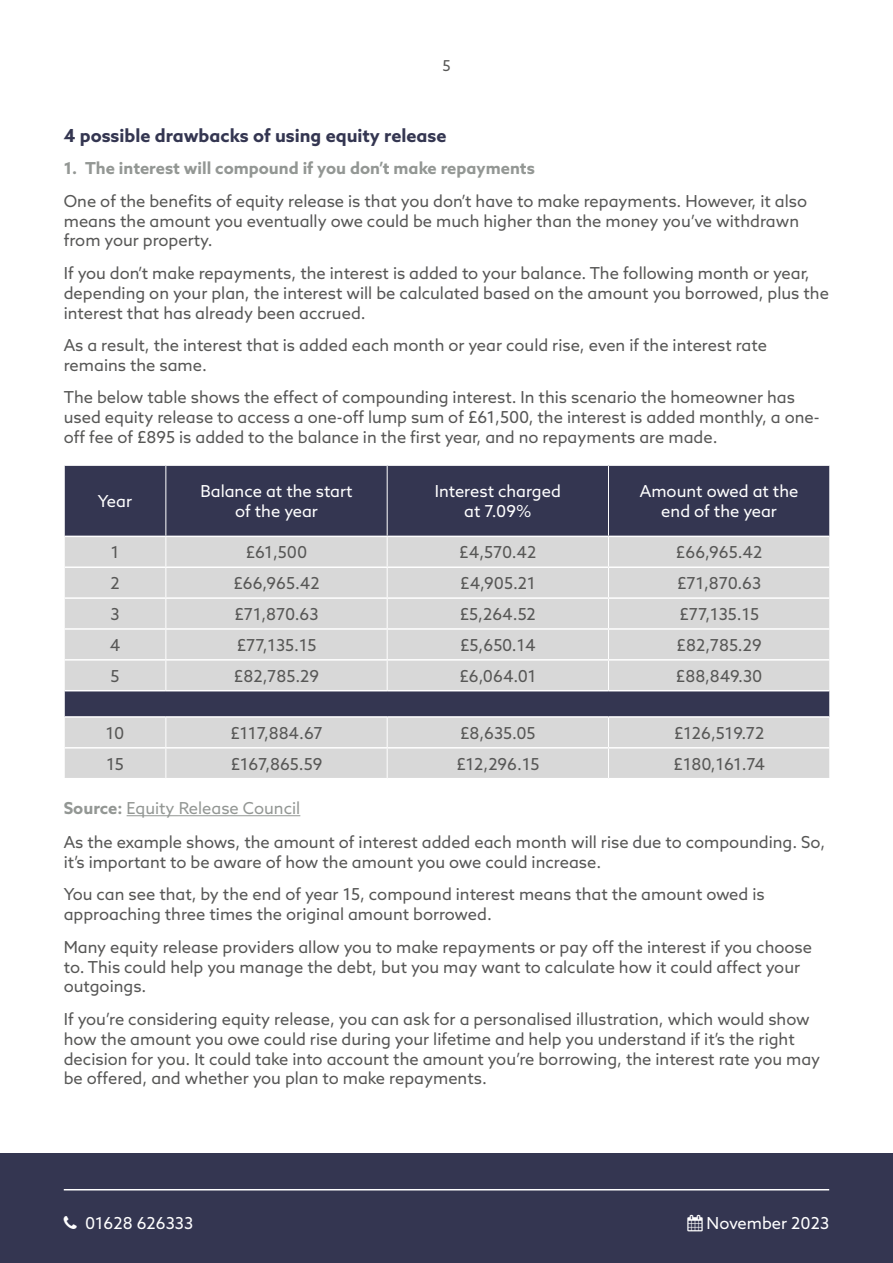
<style>
.page{position:relative;width:893px;height:1263px;background:#fff}
.page>*{position:absolute;margin:0;border:0;box-sizing:border-box;transform-origin:0 0}
.t1{font:700 18px "Azo Sans";color:#343651}
.t2{font:16.5px/19.8px "Azo Sans";color:#575756}
.t3{font:16.5px/19.8px "Azo Sans";color:#fff;text-align:center}
.t4{font:700 16.5px "Azo Sans";color:#939794}
.t5{font:15px "Azo Sans";color:#575756}
.s1{font-weight:700;color:#939794}
.s2{color:#939794}
</style>
<div class="page">
<div style="left:0;top:1153px;width:893px;height:110px;background:#343651"></div>
<hr style="left:64px;top:1189px;width:765px;height:1px;background:#fff">
<div style="left:65px;top:466px;width:764px;height:70px;background:#343651"></div>
<svg style="left:65px;top:537px;width:764px;height:241px;background:#c6c6c9"></svg>
<hr style="left:65px;top:566px;width:101px;height:2px;background:#fff">
<hr style="left:166px;top:566px;width:221px;height:2px;background:#fff">
<hr style="left:387px;top:566px;width:221px;height:2px;background:#fff">
<hr style="left:608px;top:566px;width:221px;height:2px;background:#fff">
<hr style="left:65px;top:597px;width:101px;height:2px;background:#fff">
<hr style="left:166px;top:597px;width:221px;height:2px;background:#fff">
<hr style="left:387px;top:597px;width:221px;height:2px;background:#fff">
<hr style="left:608px;top:597px;width:221px;height:2px;background:#fff">
<hr style="left:65px;top:628px;width:101px;height:2px;background:#fff">
<hr style="left:166px;top:628px;width:221px;height:2px;background:#fff">
<hr style="left:387px;top:628px;width:221px;height:2px;background:#fff">
<hr style="left:608px;top:628px;width:221px;height:2px;background:#fff">
<hr style="left:65px;top:659px;width:101px;height:2px;background:#fff">
<hr style="left:166px;top:659px;width:221px;height:2px;background:#fff">
<hr style="left:387px;top:659px;width:221px;height:2px;background:#fff">
<hr style="left:608px;top:659px;width:221px;height:2px;background:#fff">
<hr style="left:65px;top:690px;width:101px;height:1px;background:#fff">
<hr style="left:166px;top:690px;width:221px;height:1px;background:#fff">
<hr style="left:387px;top:690px;width:221px;height:1px;background:#fff">
<hr style="left:608px;top:690px;width:221px;height:1px;background:#fff">
<hr style="left:65px;top:716px;width:101px;height:2px;background:#fff">
<hr style="left:166px;top:716px;width:221px;height:2px;background:#fff">
<hr style="left:387px;top:716px;width:221px;height:2px;background:#fff">
<hr style="left:608px;top:716px;width:221px;height:2px;background:#fff">
<hr style="left:65px;top:747px;width:101px;height:1px;background:#fff">
<hr style="left:166px;top:747px;width:221px;height:1px;background:#fff">
<hr style="left:387px;top:747px;width:221px;height:1px;background:#fff">
<hr style="left:608px;top:747px;width:221px;height:1px;background:#fff">
<hr style="left:165px;top:466px;width:1px;height:70px;background:#fff">
<hr style="left:387px;top:466px;width:1px;height:70px;background:#fff">
<hr style="left:608px;top:466px;width:1px;height:70px;background:#fff">
<svg style="left:165px;top:537px;width:1px;height:153px"></svg>
<svg style="left:387px;top:537px;width:1px;height:153px"></svg>
<svg style="left:608px;top:537px;width:1px;height:153px"></svg>
<svg style="left:64px;top:691px;width:1px;height:26px"></svg>
<svg style="left:829px;top:691px;width:1px;height:26px"></svg>
<svg style="left:165px;top:718px;width:1px;height:29px"></svg>
<svg style="left:387px;top:718px;width:1px;height:29px"></svg>
<svg style="left:608px;top:718px;width:1px;height:29px"></svg>
<hr style="left:165px;top:748px;width:1px;height:30px;background:#fff">
<hr style="left:387px;top:748px;width:1px;height:30px;background:#fff">
<hr style="left:608px;top:748px;width:1px;height:30px;background:#fff">
<hr style="left:127px;top:815px;width:173px;height:1px;background:#939794">
<p class="t5" style="left:442px;top:56px;width:10px">5</p>
<p class="t1" style="left:64px;top:123px;width:384px">4 possible drawbacks of using equity release</p>
<p class="t4" style="left:64px;top:157px;width:473px">1. The interest will compound if you don’t make repayments</p>
<p class="t2" style="left:64px;top:191px;width:745px">One of the benefits of equity release is that you don’t have to make repayments. However, it also means the amount you eventually owe could be much higher than the money you’ve withdrawn from your property.</p>
<p class="t2" style="left:64px;top:263px;width:767px">If you don’t make repayments, the interest is added to your balance. The following month or year, depending on your plan, the interest will be calculated based on the amount you borrowed, plus the interest that has already been accrued.</p>
<p class="t2" style="left:64px;top:335px;width:705px">As a result, the interest that is added each month or year could rise, even if the interest rate remains the same.</p>
<p class="t2" style="left:64px;top:387px;width:757px">The below table shows the effect of compounding interest. In this scenario the homeowner has used equity release to access a one-off lump sum of £61,500, the interest is added monthly, a one&shy;off fee of £895 is added to the balance in the first year, and no repayments are made.</p>
<p class="t3" style="left:98px;top:491px;width:36px">Year</p>
<p class="t3" style="left:200px;top:481px;width:154px">Balance at the start of the year</p>
<p class="t3" style="left:435px;top:481px;width:128px">Interest charged at 7.09%</p>
<p class="t3" style="left:640px;top:481px;width:160px">Amount owed at the end of the year</p>
<p class="t2" style="left:111px;top:542px;width:10px">1</p>
<p class="t2" style="left:246px;top:542px;width:63px">£61,500</p>
<p class="t2" style="left:459px;top:542px;width:79px">£4,570.42</p>
<p class="t2" style="left:676px;top:542px;width:88px">£66,965.42</p>
<p class="t2" style="left:110px;top:573px;width:11px">2</p>
<p class="t2" style="left:233px;top:573px;width:88px">£66,965.42</p>
<p class="t2" style="left:460px;top:573px;width:77px">£4,905.21</p>
<p class="t2" style="left:677px;top:573px;width:86px">£71,870.63</p>
<p class="t2" style="left:110px;top:604px;width:11px">3</p>
<p class="t2" style="left:234px;top:604px;width:86px">£71,870.63</p>
<p class="t2" style="left:460px;top:604px;width:78px">£5,264.52</p>
<p class="t2" style="left:679px;top:604px;width:81px">£77,135.15</p>
<p class="t2" style="left:110px;top:635px;width:12px">4</p>
<p class="t2" style="left:237px;top:635px;width:81px">£77,135.15</p>
<p class="t2" style="left:460px;top:635px;width:77px">£5,650.14</p>
<p class="t2" style="left:677px;top:635px;width:87px">£82,785.29</p>
<p class="t2" style="left:111px;top:666px;width:10px">5</p>
<p class="t2" style="left:234px;top:666px;width:87px">£82,785.29</p>
<p class="t2" style="left:459px;top:666px;width:78px">£6,064.01</p>
<p class="t2" style="left:676px;top:666px;width:88px">£88,849.30</p>
<p class="t2" style="left:106px;top:723px;width:20px">10</p>
<p class="t2" style="left:230px;top:723px;width:94px">£117,884.67</p>
<p class="t2" style="left:460px;top:723px;width:77px">£8,635.05</p>
<p class="t2" style="left:674px;top:723px;width:92px">£126,519.72</p>
<p class="t2" style="left:106px;top:754px;width:19px">15</p>
<p class="t2" style="left:231px;top:754px;width:93px">£167,865.59</p>
<p class="t2" style="left:456px;top:754px;width:85px">£12,296.15</p>
<p class="t2" style="left:673px;top:754px;width:93px">£180,161.74</p>
<p class="t2" style="left:64px;top:790px;width:763px;line-height:34.3px"><span class="s1">Source:</span> <span class="s2">Equity Release Council<br></span>As the example shows, the amount of interest added each month will rise due to compounding. So,</p>
<p class="t2" style="left:64px;top:845px;width:702px;line-height:32.5px">it’s important to be aware of how the amount you owe could increase.<br>You can see that, by the end of year 15, compound interest means that the amount owed is</p>
<p class="t2" style="left:64px;top:898px;width:750px;line-height:32.5px">approaching three times the original amount borrowed.<br>Many equity release providers allow you to make repayments or pay off the interest if you choose</p>
<p class="t2" style="left:64px;top:956px;width:738px">to. This could help you manage the debt, but you may want to calculate how it could affect your outgoings.</p>
<p class="t2" style="left:64px;top:1009px;width:758px">If you’re considering equity release, you can ask for a personalised illustration, which would show how the amount you owe could rise during your lifetime and help you understand if it’s the right decision for you. It could take into account the amount you’re borrowing, the interest rate you may be offered, and whether you plan to make repayments.</p>
<p class="t3" style="left:85px;top:1213px;width:110px">01628 626333</p>
<p class="t3" style="left:687px;top:1213px;width:143px">▲ November 2023</p>
</div>
